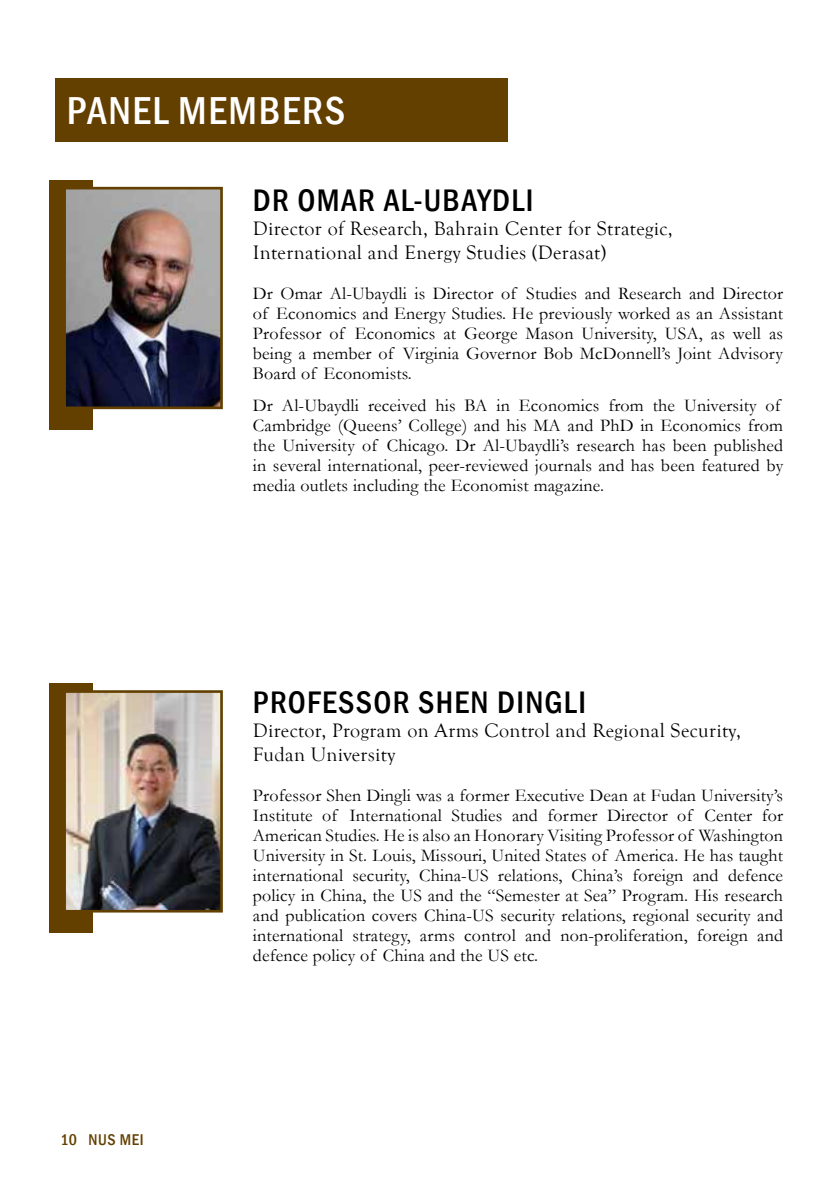
<style>
.page{position:relative;width:840px;height:1191px;background:#fff}
.page>*{position:absolute;margin:0;border:0;box-sizing:border-box;transform-origin:0 0}
.t1{font:500 condensed 40px "Franklin Gothic";letter-spacing:.04em;color:#fff}
.t2{font:500 condensed 32px "Franklin Gothic";letter-spacing:.04em;color:#000}
.t3{font:20px/24px "Goudy Old Style T";letter-spacing:.02em;color:#000}
.t4{font:18px/20px "Garamond";letter-spacing:.01em;color:#000;text-align:justify}
.t5{font:500 condensed 16px "Franklin Gothic";letter-spacing:.04em;color:#634000}
</style>
<div class="page">
<div style="left:55px;top:78px;width:453px;height:64px;background:#634000"></div>
<div style="left:49px;top:180px;width:44px;height:250px;background:#634000"></div>
<div style="left:49px;top:683px;width:44px;height:250px;background:#634000"></div>
<img style="left:67px;top:191px;width:152px;height:214px">
<div style="left:63px;top:187px;width:160px;height:222px;border:3px solid #634000"></div>
<img style="left:67px;top:694px;width:152px;height:214px">
<div style="left:63px;top:690px;width:160px;height:222px;border:3px solid #634000"></div>
<h1 class="t1" style="left:67px;top:84px;width:280px">PANEL MEMBERS</h1>
<h2 class="t2" style="left:253px;top:180px;width:282px">DR OMAR AL-UBAYDLI</h2>
<p class="t3" style="left:253px;top:217px;width:421px">Director of Research, Bahrain Center for Strategic,<br>International and Energy Studies (Derasat)</p>
<p class="t4" style="left:253px;top:283px;width:531px">Dr Omar Al-Ubaydli is Director of Studies and Research and Director of Economics and Energy Studies. He previously worked as an Assistant Professor of Economics at George Mason University, USA, as well as being a member of Virginia Governor Bob McDonnell’s Joint Advisory Board of Economists.</p>
<p class="t4" style="left:253px;top:395px;width:531px;text-align:left">Dr Al-Ubaydli received his BA in Economics from the University of Cambridge (Queens’ College) and his MA and PhD in Economics from the University of Chicago. Dr Al-Ubaydli’s research has been published in several international, peer-reviewed journals and has been featured by media outlets including the Economist magazine.</p>
<h2 class="t2" style="left:253px;top:681px;width:334px">PROFESSOR SHEN DINGLI</h2>
<p class="t3" style="left:253px;top:718px;width:489px">Director, Program on Arms Control and Regional Security,<br>Fudan University</p>
<p class="t5" style="left:60px;top:1129px;width:85px">10 NUS MEI</p>
<p class="t4" style="left:253px;top:785px;width:531px">Professor Shen Dingli was a former Executive Dean at Fudan University’s Institute of International Studies and former Director of Center for American Studies. He is also an Honorary Visiting Professor of Washington University in St. Louis, Missouri, United States of America. He has taught international security, China-US relations, China’s foreign and defence policy in China, the US and the “Semester at Sea” Program. His research and publication covers China-US security relations, regional security and international strategy, arms control and non-proliferation, foreign and defence policy of China and the US etc.</p>
</div>
